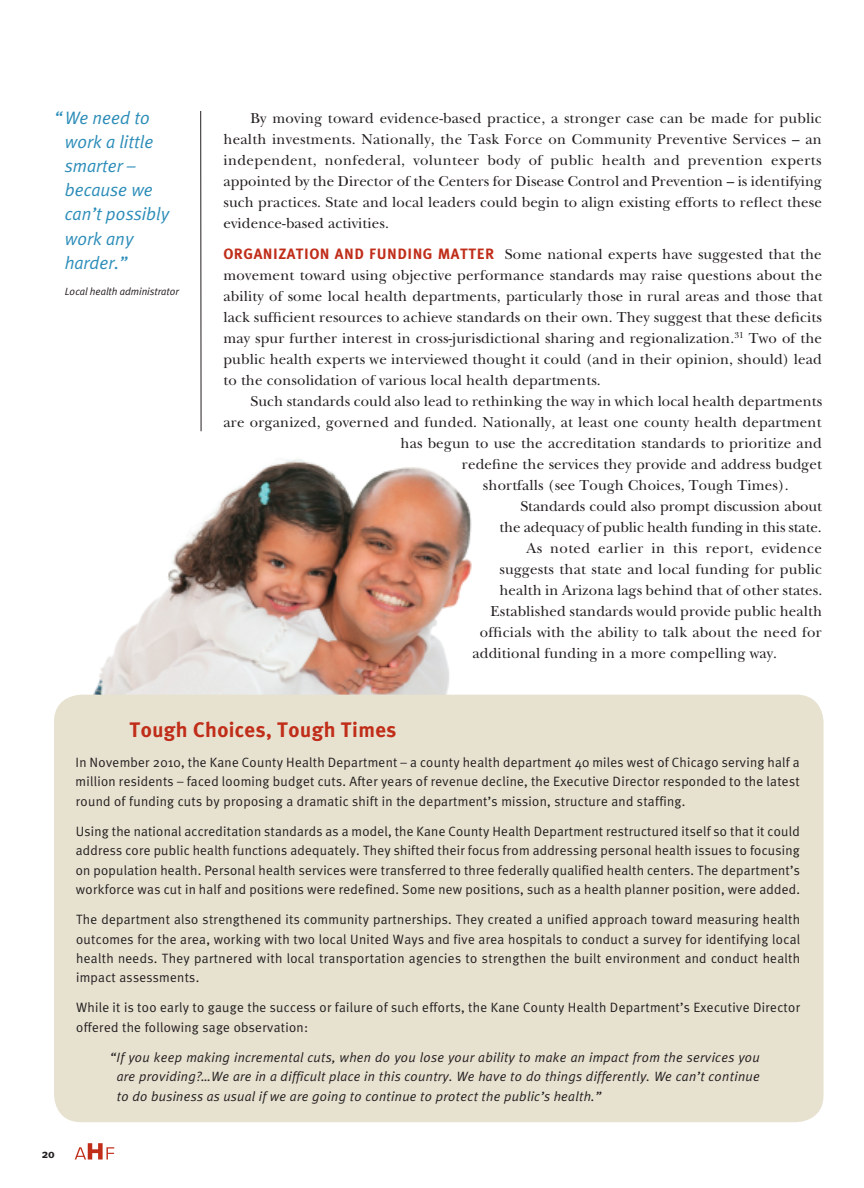
<style>
.page{position:relative;width:864px;height:1188px;background:#fff}
.page>*{position:absolute;margin:0;border:0;box-sizing:border-box;transform-origin:0 0}
.t1{font:700 21px "Meta Plus";letter-spacing:.02em;color:#c02d19}
.t2{font:italic 18px/24.2px "Meta Plus Normal";color:#2c8db9}
.t3{font:15px/21px "New Baskerville";letter-spacing:.01em;color:#231f20;text-align:justify}
.t4{font:15px "New Baskerville";letter-spacing:.03em;color:#231f20}
.t5{font:700 15px "Meta Plus";color:#c02d19}
.t6{font:13.5px/19.5px "Meta Plus Normal";letter-spacing:.02em;color:#231f20;text-align:justify}
.t7{font:italic 13.5px/19.5px "Meta Plus Normal";letter-spacing:.02em;color:#231f20;text-align:justify}
.t8{font:700 12px "Meta Plus";color:#231f20}
.t9{font:italic 10.5px "Meta Plus Normal";letter-spacing:-.005em;color:#231f20}
</style>
<div class="page">
<img style="left:91px;top:411px;width:438px;height:284px">
<svg style="left:75px;top:1143px;width:39px;height:17px"></svg>
<hr style="left:200px;top:111px;width:1px;height:320px;background:#231f20">
<div style="left:54px;top:695px;width:770px;height:427px;background:#e7e2d0;border-radius:27px"></div>
<p class="t2" style="left:65px;top:105px;width:106px;text-indent:-11px">“ We need to work a little smarter – because we can’t possibly work any harder.”</p>
<p class="t9" style="left:65px;top:285px;width:116px">Local health administrator</p>
<p class="t3" style="left:223px;top:107px;width:600px;text-indent:27px">By moving toward evidence-based practice, a stronger case can be made for public health investments. Nationally, the Task Force on Community Preventive Services – an independent, nonfederal, volunteer body of public health and prevention experts appointed by the Director of the Centers for Disease Control and Prevention – is identifying such practices. State and local leaders could begin to align existing efforts to reflect these evidence-based activities.</p>
<p class="t5" style="left:223px;top:245px;width:11px">ORGA</p>
<p class="t5" style="left:263px;top:245px;width:170px">NIZATION ANDFUNDI NGMATTER</p>
<p class="t3" style="left:223px;top:244px;width:601px;text-indent:281px">Some national experts have suggested that the movement toward using objective performance standards may raise questions about the ability of some local health departments, particularly those in rural areas and those that lack sufficient resources to achieve standards on their own. They suggest that these deficits may spur further interest in cross-jurisdictional sharing and regionalization.<sup>31</sup> Two of the public health experts we interviewed thought it could (and in their opinion, should) lead to the consolidation of various local health departments.</p>
<p class="t3" style="left:250px;top:391px;width:573px">Such standards could also lead to rethinking the way in which local health departments</p>
<p class="t3" style="left:223px;top:412px;width:600px">are organized, governed and funded. Nationally, at least one county health department</p>
<p class="t3" style="left:400px;top:433px;width:423px">has begun to use the accreditation standards to prioritize and</p>
<p class="t3" style="left:462px;top:454px;width:362px">redefine the services they provide and address budget</p>
<p class="t3" style="left:483px;top:475px;width:307px">shortfalls (see Tough Choices, Tough Times).</p>
<p class="t3" style="left:520px;top:496px;width:303px">Standards could also prompt discussion about</p>
<p class="t3" style="left:499px;top:517px;width:324px">the adequacy of public health funding in this state.</p>
<p class="t4" style="left:526px;top:539px;width:297px">As noted earlier in this report, evidence</p>
<p class="t3" style="left:499px;top:559px;width:324px">suggests that state and local funding for public</p>
<p class="t3" style="left:499px;top:580px;width:324px">health in Arizona lags behind that of other states.</p>
<p class="t3" style="left:490px;top:601px;width:333px">Established standards would provide public health</p>
<p class="t3" style="left:480px;top:622px;width:343px">officials with the ability to talk about the need for</p>
<p class="t3" style="left:472px;top:643px;width:306px">additional funding in a more compelling way.</p>
<p class="t8" style="left:42px;top:1147px;width:15px">20</p>
<h1 class="t1" style="left:130px;top:717px;width:268px">TOUGH CHOICES, TOUGH TIMES</h1>
<p class="t6" style="left:76px;top:752px;width:726px">In November 2010, the Kane County Health Department – a county health department 40 miles west of Chicago serving half a million residents – faced looming budget cuts. After years of revenue decline, the Executive Director responded to the latest round of funding cuts by proposing a dramatic shift in the department’s mission, structure and staffing.</p>
<p class="t6" style="left:76px;top:821px;width:726px">Using the national accreditation standards as a model, the Kane County Health Department restructured itself so that it could address core public health functions adequately. They shifted their focus from addressing personal health issues to focusing on population health. Personal health services were transferred to three federally qualified health centers. The department’s workforce was cut in half and positions were redefined. Some new positions, such as a health planner position, were added.</p>
<p class="t6" style="left:76px;top:909px;width:726px">The department also strengthened its community partnerships. They created a unified approach toward measuring health outcomes for the area, working with two local United Ways and five area hospitals to conduct a survey for identifying local health needs. They partnered with local transportation agencies to strengthen the built environment and conduct health impact assessments.</p>
<p class="t6" style="left:76px;top:998px;width:726px">While it is too early to gauge the success or failure of such efforts, the Kane County Health Department’s Executive Director offered the following sage observation:</p>
<p class="t7" style="left:117px;top:1047px;width:645px;text-indent:-7px">“ If you keep making incremental cuts, when do you lose your ability to make an impact from the services you are providing?…We are in a difficult place in this country. We have to do things differently. We can’t continue to do business as usual if we are going to continue to protect the public’s health.”</p>
</div>
